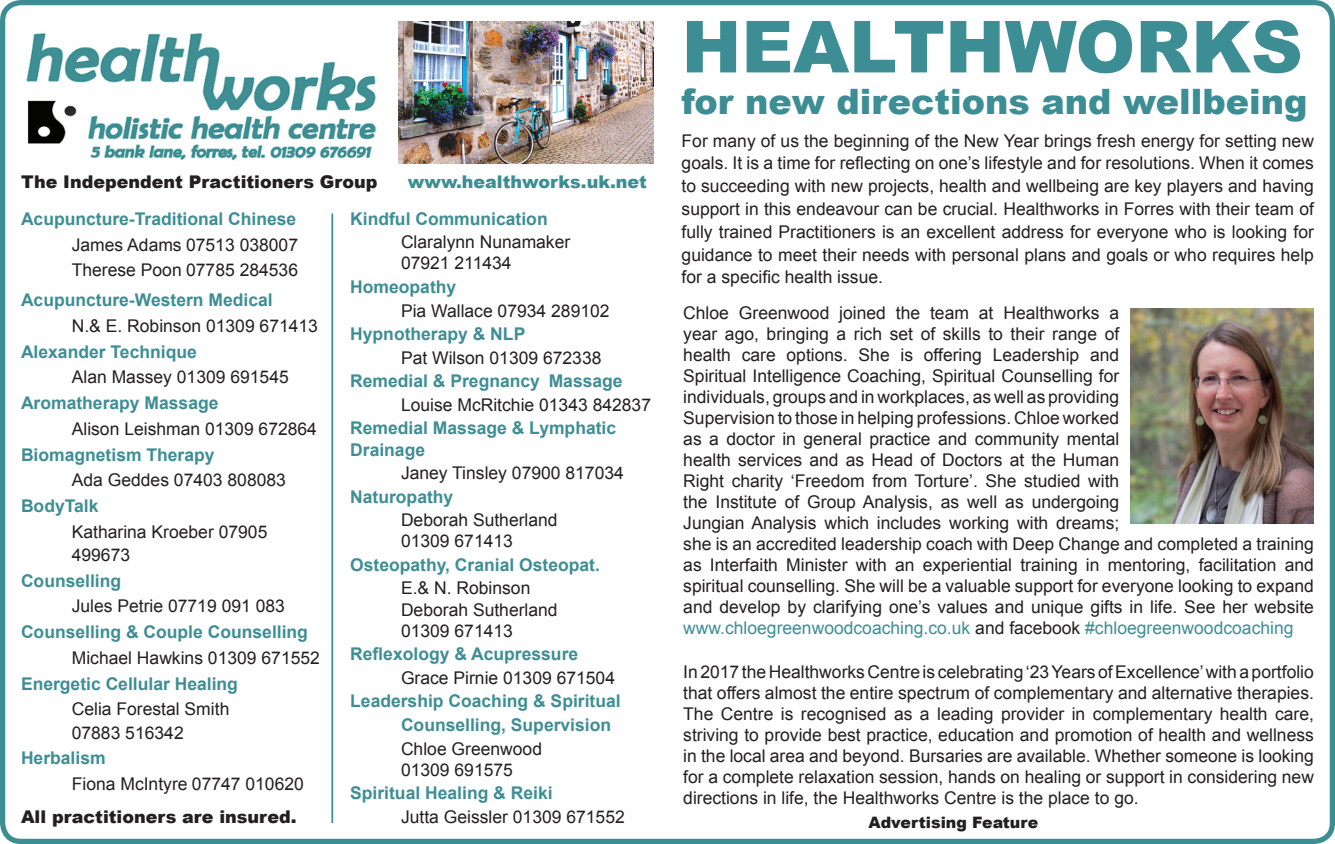
<style>
.page{position:relative;width:1335px;height:844px;background:#fff}
.page>*{position:absolute;margin:0;border:0;box-sizing:border-box;transform-origin:0 0}
.t1{font:900 71.75px "Arial";color:#3d8e94}
.t2{font:900 35px "Arial";color:#3d8e94}
.t3{font:17.5px/21px "Arial";color:#231f20}
.t4{font:700 17.5px/21.2px "Arial";color:#3d8e94}
.t5{font:900 17.5px "Arial";color:#231f20}
.t6{font:900 17.5px "Arial";color:#3d8e94}
.t7{font:900 15.75px "Arial";color:#231f20}
.s1{color:#3d8e94}
</style>
<div class="page">
<img style="left:26px;top:33px;width:350px;height:128px">
<img style="left:398px;top:21px;width:255px;height:143px">
<hr style="left:331px;top:213px;width:2px;height:609px;background:#3d8e94">
<img style="left:1130px;top:309px;width:183px;height:214px">
<div style="left:0;top:0;width:1334px;height:843px;border:5px solid #3d8e94;border-radius:18px"></div>
<p class="t5" style="left:21px;top:168px;width:358px">The Independent Practitioners Group</p>
<p class="t6" style="left:408px;top:168px;width:240px">www.healthworks.uk.net</p>
<p class="t4" style="left:21px;top:208px;width:277px">Acupuncture-Traditional Chinese</p>
<p class="t3" style="left:72px;top:232px;width:228px;line-height:25.7px">James Adams 07513 038007<br>Therese Poon 07785 284536</p>
<p class="t4" style="left:21px;top:290px;width:253px">Acupuncture-Western Medical</p>
<p class="t3" style="left:72px;top:315px;width:248px">N.&amp; E. Robinson 01309 671413</p>
<p class="t4" style="left:21px;top:341px;width:177px">Alexander Technique</p>
<p class="t3" style="left:72px;top:367px;width:218px">Alan Massey 01309 691545</p>
<p class="t4" style="left:21px;top:393px;width:199px">Aromatherapy Massage</p>
<p class="t3" style="left:72px;top:418px;width:247px">Alison Leishman 01309 672864</p>
<p class="t4" style="left:21px;top:444px;width:195px">Biomagnetism Therapy</p>
<p class="t3" style="left:72px;top:469px;width:216px">Ada Geddes 07403 808083</p>
<p class="t4" style="left:21px;top:495px;width:79px">BodyTalk</p>
<p class="t3" style="left:72px;top:520px;width:197px;line-height:23.3px">Katharina Kroeber 07905<br>499673</p>
<p class="t4" style="left:21px;top:570px;width:102px">Counselling</p>
<p class="t3" style="left:72px;top:596px;width:215px">Jules Petrie 07719 091 083</p>
<p class="t4" style="left:21px;top:621px;width:288px">Counselling &amp; Couple Counselling</p>
<p class="t3" style="left:72px;top:647px;width:250px">Michael Hawkins 01309 671552</p>
<p class="t4" style="left:21px;top:673px;width:218px">Energetic Cellular Healing</p>
<p class="t3" style="left:72px;top:697px;width:159px;line-height:23.3px">Celia Forestal Smith<br>07883 516342</p>
<p class="t4" style="left:21px;top:748px;width:86px">Herbalism</p>
<p class="t3" style="left:72px;top:773px;width:233px">Fiona McIntyre 07747 010620</p>
<p class="t5" style="left:21px;top:803px;width:277px">All practitioners are insured.</p>
<p class="t4" style="left:350px;top:208px;width:199px">Kindful Communication</p>
<p class="t3" style="left:401px;top:232px;width:171px">Claralynn Nunamaker<br>07921 211434</p>
<p class="t4" style="left:350px;top:277px;width:107px">Homeopathy</p>
<p class="t3" style="left:401px;top:300px;width:210px">Pia Wallace 07934 289102</p>
<p class="t4" style="left:350px;top:324px;width:177px">Hypnotherapy &amp; NLP</p>
<p class="t3" style="left:401px;top:347px;width:202px">Pat Wilson 01309 672338</p>
<p class="t4" style="left:350px;top:371px;width:274px">Remedial &amp; Pregnancy Massage</p>
<p class="t3" style="left:401px;top:394px;width:251px">Louise McRitchie 01343 842837</p>
<p class="t4" style="left:350px;top:418px;width:267px">Remedial Massage &amp; Lymphatic<br>Drainage</p>
<p class="t3" style="left:401px;top:462px;width:224px">Janey Tinsley 07900 817034</p>
<p class="t4" style="left:350px;top:486px;width:105px">Naturopathy</p>
<p class="t3" style="left:401px;top:509px;width:158px">Deborah Sutherland<br>01309 671413</p>
<p class="t4" style="left:350px;top:554px;width:251px">Osteopathy, Cranial Osteopat.</p>
<p class="t3" style="left:401px;top:577px;width:158px">E.&amp; N. Robinson<br>Deborah Sutherland<br>01309 671413</p>
<p class="t4" style="left:350px;top:644px;width:229px">Reflexology &amp; Acupressure</p>
<p class="t3" style="left:401px;top:667px;width:216px">Grace Pirnie 01309 671504</p>
<p class="t4" style="left:401px;top:689px;width:221px;line-height:23.6px;text-indent:-51px">Leadership Coaching &amp; Spiritual<br>Counselling, Supervision</p>
<p class="t3" style="left:401px;top:737px;width:143px">Chloe Greenwood<br>01309 691575</p>
<p class="t4" style="left:350px;top:782px;width:204px">Spiritual Healing &amp; Reiki</p>
<p class="t3" style="left:401px;top:806px;width:225px">Jutta Geissler 01309 671552</p>
<h1 class="t1" style="left:681px;top:-5px;width:622px">HEALTHWORKS</h1>
<h2 class="t2" style="left:681px;top:76px;width:627px">for new directions and wellbeing</h2>
<p class="t3" style="left:681px;top:129px;width:634px;line-height:22.8px;text-align:justify">For many of us the beginning of the New Year brings fresh energy for setting new goals. It is a time for reflecting on one’s lifestyle and for resolutions. When it comes to succeeding with new projects, health and wellbeing are key players and having support in this endeavour can be crucial. Healthworks in Forres with their team of fully trained Practitioners is an excellent address for everyone who is looking for guidance to meet their needs with personal plans and goals or who requires help for a specific health issue.</p>
<p class="t3" style="left:683px;top:302px;width:632px">Chloe Greenwood joined the team at Healthworks a<br>year ago, bringing a rich set of skills to their range of<br>health care options. She is offering Leadership and<br>Spiritual Intelligence Coaching, Spiritual Counselling for<br>individuals, groups and in workplaces, as well as providing<br>Supervision to those in helping professions. Chloe worked<br>as a doctor in general practice and community mental<br>health services and as Head of Doctors at the Human<br>Right charity ‘Freedom from Torture’. She studied with<br>the Institute of Group Analysis, as well as undergoing<br>Jungian Analysis which includes working with dreams;<br>she is an accredited leadership coach with Deep Change and completed a training as Interfaith Minister with an experiential training in mentoring, facilitation and spiritual counselling. She will be a valuable support for everyone looking to expand and develop by clarifying one’s values and unique gifts in life. See her website <span class="s1">www.chloegreenwoodcoaching.co.uk</span> and facebook <span class="s1">#chloegreenwoodcoaching</span></p>
<p class="t3" style="left:683px;top:661px;width:632px;text-align:justify">In 2017 the Healthworks Centre is celebrating ‘23 Years of Excellence’ with a portfolio that offers almost the entire spectrum of complementary and alternative therapies.<br>The Centre is recognised as a leading provider in complementary health care, striving to provide best practice, education and promotion of health and wellness in the local area and beyond. Bursaries are available. Whether someone is looking for a complete relaxation session, hands on healing or support in considering new directions in life, the Healthworks Centre is the place to go.</p>
<p class="t7" style="left:868px;top:810px;width:171px">Advertising Feature</p>
</div>
